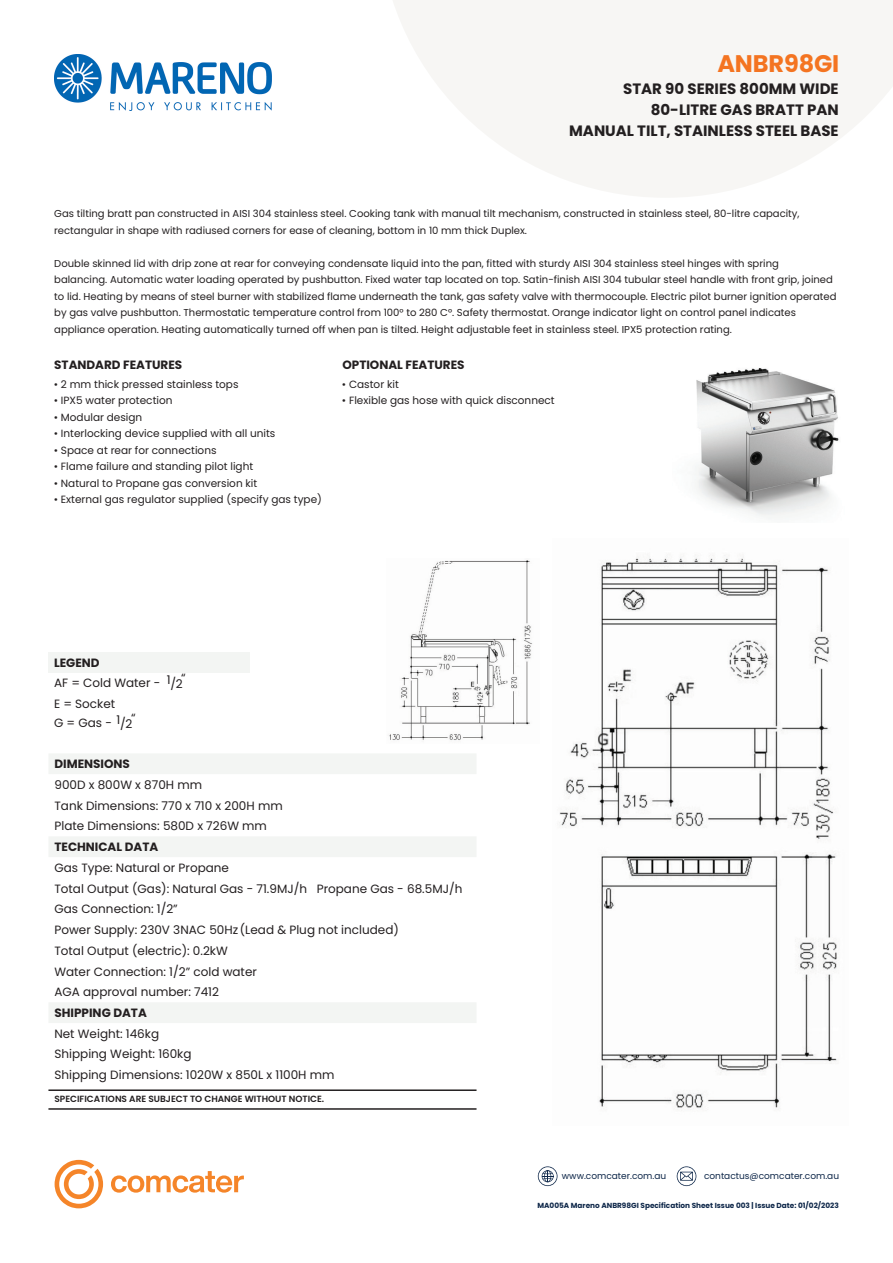
<style>
.page{position:relative;width:893px;height:1263px;background:#fff}
.page>*{position:absolute;margin:0;border:0;box-sizing:border-box;transform-origin:0 0}
.t1{font:700 24px "Poppins";letter-spacing:-.005em;color:#f47421}
.t2{font:700 15px/21.1px "Poppins";color:#231f20;text-align:right}
.t3{font:12px/20.7px "Poppins";color:#231f20}
.t4{font:700 12px "Poppins";color:#231f20}
.t5{font:10.5px "Poppins";color:#231f20}
.t6{font:10.05px/16.5px "Poppins";color:#231f20}
.t7{font:600 9px "Poppins";color:#231f20}
.t8{font:9px "Poppins";color:#0e2749}
.t9{font:700 7.35px "Poppins";color:#0e2749}
</style>
<div class="page">
<svg style="left:393px;top:0;width:500px;height:197px;fill:#f7f6f4"></svg>
<svg style="left:538px;top:1166px;width:19px;height:20px"></svg>
<svg style="left:677px;top:1166px;width:19px;height:20px"></svg>
<svg style="left:55px;top:1160px;width:189px;height:48px"></svg>
<hr style="left:48px;top:1089px;width:429px;height:2px;background:#231f20">
<hr style="left:48px;top:1108px;width:429px;height:2px;background:#231f20">
<div style="left:48px;top:652px;width:202px;height:21px;background:#f3f5f3"></div>
<img style="left:55px;top:54px;width:216px;height:56px">
<img style="left:695px;top:368px;width:144px;height:151px">
<svg style="left:49px;top:754px;width:427px;height:269px"></svg>
<img style="left:559px;top:555px;width:278px;height:556px">
<img style="left:389px;top:560px;width:143px;height:181px">
<h1 class="t1" style="left:717px;top:50px;width:123px">ANBR98GI</h1>
<h2 class="t2" style="left:569px;top:78px;width:271px">STAR 90 SERIES 800MM WIDE<br>80-LITRE GAS BRATT PAN<br>MANUAL TILT, STAINLESS STEEL BASE</h2>
<p class="t6" style="left:54px;top:206px;width:747px">Gas tilting bratt pan constructed in AISI 304 stainless steel. Cooking tank with manual tilt mechanism, constructed in stainless steel, 80-litre capacity, rectangular in shape with radiused corners for ease of cleaning, bottom in 10 mm thick Duplex.</p>
<p class="t6" style="left:54px;top:255px;width:784px">Double skinned lid with drip zone at rear for conveying condensate liquid into the pan, fitted with sturdy AISI 304 stainless steel hinges with spring<br>balancing. Automatic water loading operated by pushbutton. Fixed water tap located on top. Satin-finish AISI 304 tubular steel handle with front grip, joined to lid. Heating by means of steel burner with stabilized flame underneath the tank, gas safety valve with thermocouple. Electric pilot burner ignition operated by gas valve pushbutton. Thermostatic temperature control from 100° to 280 C°. Safety thermostat. Orange indicator light on control panel indicates appliance operation. Heating automatically turned off when pan is tilted. Height adjustable feet in stainless steel. IPX5 protection rating.</p>
<p class="t4" style="left:54px;top:358px;width:130px">STANDARD FEATURES</p>
<p class="t5" style="left:54px;top:378px;width:186px">• 2 mm thick pressed stainless tops</p>
<p class="t5" style="left:54px;top:395px;width:120px">• IPX5 water protection</p>
<p class="t5" style="left:54px;top:411px;width:90px">• Modular design</p>
<p class="t5" style="left:54px;top:428px;width:223px">• Interlocking device supplied with all units</p>
<p class="t5" style="left:54px;top:444px;width:164px">• Space at rear for connections</p>
<p class="t5" style="left:54px;top:461px;width:201px">• Flame failure and standing pilot light</p>
<p class="t5" style="left:54px;top:477px;width:205px">• Natural to Propane gas conversion kit</p>
<p class="t5" style="left:54px;top:494px;width:270px">• External gas regulator supplied (specify gas type)</p>
<p class="t4" style="left:342px;top:358px;width:124px">OPTIONAL FEATURES</p>
<p class="t5" style="left:342px;top:378px;width:58px">• Castor kit</p>
<p class="t5" style="left:342px;top:395px;width:214px">• Flexible gas hose with quick disconnect</p>
<p class="t4" style="left:54px;top:655px;width:47px">LEGEND</p>
<p class="t3" style="left:54px;top:673px;width:108px">AF = Cold Water -<br>E = Socket</p>
<p class="t3" style="left:167px;top:674px;width:17px">1/2</p>
<p class="t3" style="left:181px;top:668px;width:6px">“</p>
<p class="t3" style="left:54px;top:713px;width:80px">G = Gas - 1/2</p>
<p class="t3" style="left:131px;top:708px;width:6px">“</p>
<p class="t4" style="left:54px;top:757px;width:77px">DIMENSIONS</p>
<p class="t3" style="left:54px;top:774px;width:230px">900D x 800W x 870H mm<br>Tank Dimensions: 770 x 710 x 200H mm<br>Plate Dimensions: 580D x 726W mm</p>
<p class="t4" style="left:54px;top:840px;width:105px">TECHNICAL DATA</p>
<p class="t3" style="left:54px;top:857px;width:409px">Gas Type: Natural or Propane<br>Total Output (Gas): Natural Gas - 71.9MJ/h Propane Gas - 68.5MJ/h Gas Connection: 1/2”<br>Power Supply: 230V 3NAC 50Hz (Lead &amp; Plug not included)<br>Total Output (electric): 0.2kW<br>Water Connection: 1/2” cold water<br>AGA approval number: 7412</p>
<p class="t4" style="left:54px;top:1006px;width:94px">SHIPPING DATA</p>
<p class="t3" style="left:54px;top:1023px;width:282px">Net Weight: 146kg<br>Shipping Weight: 160kg<br>Shipping Dimensions: 1020W x 850L x 1100H mm</p>
<p class="t7" style="left:54px;top:1094px;width:271px">SPECIFICATIONS ARE SUBJECT TO CHANGE WITHOUT NOTICE.</p>
<p class="t8" style="left:562px;top:1171px;width:106px">www.comcater.com.au</p>
<p class="t8" style="left:704px;top:1171px;width:137px">contactus@comcater.com.au</p>
<p class="t9" style="left:537px;top:1201px;width:303px">MA005A Mareno ANBR98GI Specification Sheet Issue 003 | Issue Date: 01/02/2023</p>
</div>
